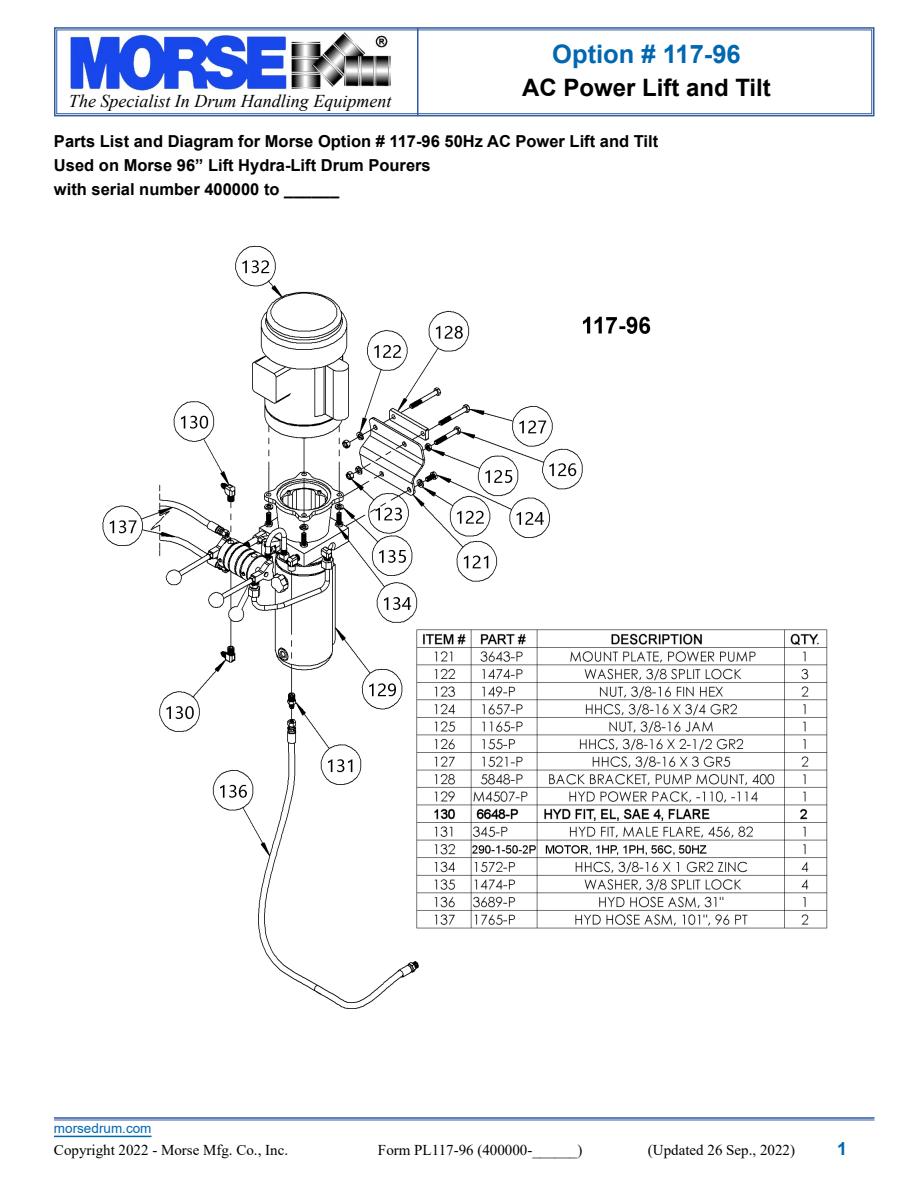
<style>
.page{position:relative;width:918px;height:1188px;background:#fff}
.page>*{position:absolute;margin:0;border:0;box-sizing:border-box;transform-origin:0 0}
.t1{font:700 25.5px "Arial";color:#0067b1}
.t2{font:700 24px "Arial";color:#000}
.t3{font:italic 18px "Times New Roman";color:#000}
.t4{font:700 18px "Arial";color:#0067b1}
.t5{font:700 16.5px/24px "Arial";color:#000}
.t6{font:15px "Times New Roman";color:#000}
.t7{font:13.5px "Arial";color:#0067b1}
</style>
<div class="page">
<img style="left:102px;top:245px;width:726px;height:764px">
<svg style="left:54px;top:27px;width:821px;height:90px"></svg>
<div style="left:56px;top:30px;width:816px;height:84px;border:1px solid #2f5a9f"></div>
<hr style="left:417px;top:28px;width:1px;height:88px;background:#2f5a9f">
<hr style="left:54px;top:1136px;width:98px;height:1px;background:#0067b1">
<hr style="left:54px;top:1117px;width:820px;height:2px;background:#2f5a9f">
<hr style="left:54px;top:1120px;width:820px;height:1px;background:#2f5a9f">
<h1 class="t1" style="left:552px;top:36px;width:190px">Option # 117-96</h1>
<h2 class="t2" style="left:522px;top:71px;width:250px">AC Power Lift and Tilt</h2>
<p class="t5" style="left:54px;top:129px;width:606px">Parts List and Diagram for Morse Option # 117-96 50Hz AC Power Lift and Tilt<br>Used on Morse 96” Lift Hydra-Lift Drum Pourers<br>with serial number 400000 to ______</p>
<p class="t3" style="left:69px;top:89px;width:324px">The Specialist In Drum Handling Equipment</p>
<p class="t7" style="left:54px;top:1119px;width:99px">morsedrum.com</p>
<p class="t6" style="left:54px;top:1139px;width:236px">Copyright 2022 - Morse Mfg. Co., Inc.</p>
<p class="t6" style="left:378px;top:1139px;width:206px">Form PL117-96 (400000-______)</p>
<p class="t6" style="left:648px;top:1139px;width:149px">(Updated 26 Sep., 2022)</p>
<p class="t4" style="left:837px;top:1136px;width:12px">1</p>
</div>
